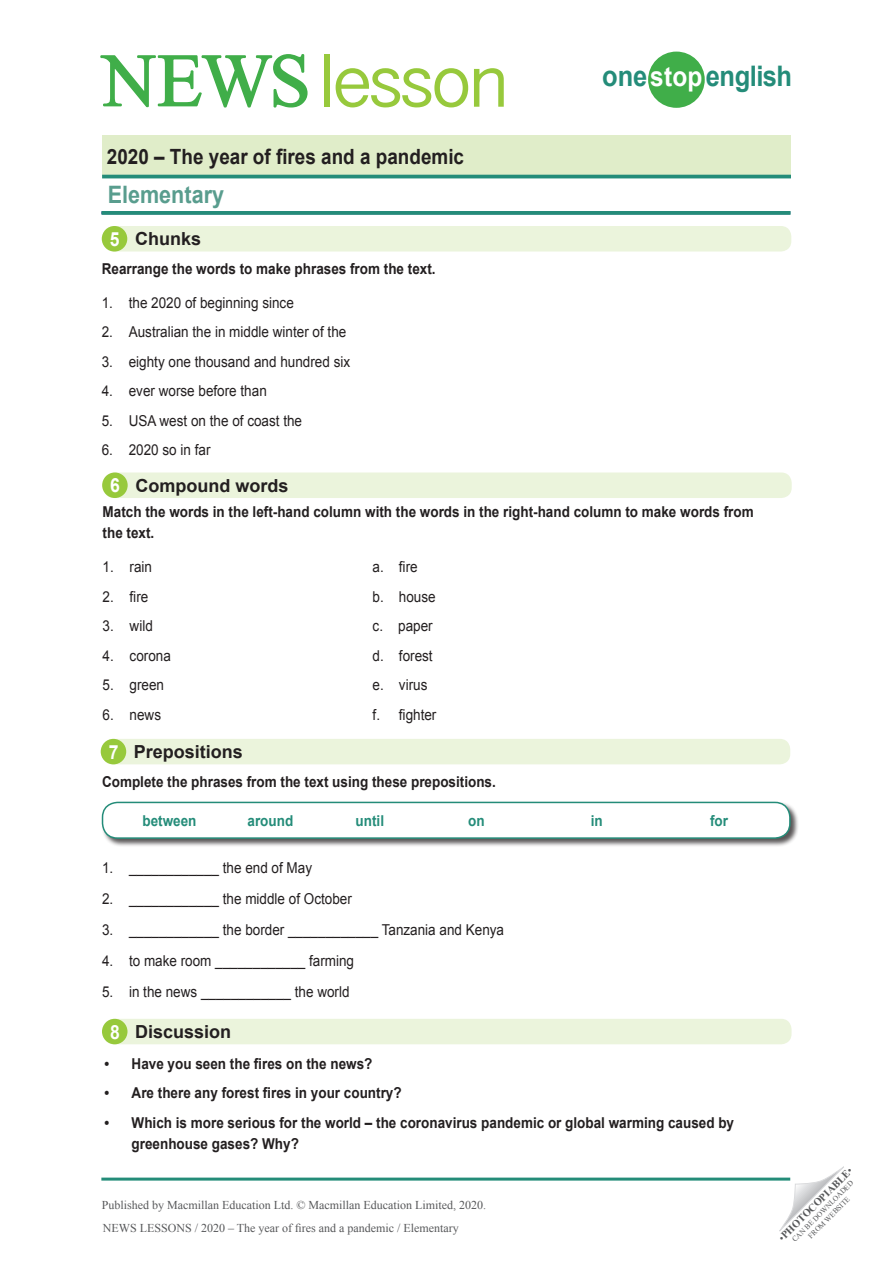
<style>
.page{position:relative;width:893px;height:1263px;background:#fff}
.page>*{position:absolute;margin:0;border:0;box-sizing:border-box;transform-origin:0 0}
.t1{font:70.5px "Telugu Sangam MN";letter-spacing:-.04em;color:#97c93c}
.t2{font:700 28.35px "Arial";letter-spacing:-.02em;color:#248c79;scale:.9 1}
.t3{font:700 24px "Arial";color:#599d8e;scale:.9 1}
.t4{font:700 21px "Arial";color:#231f20;scale:.9 1}
.key_exercise_titles{font:700 19.5px "Arial";color:#fff;scale:.9 1}
.t5{font:700 18px "Arial";color:#231f20}
.t6{font:15px "Arial";color:#231f20;scale:.9 1}
.body_text{font:700 15px/21px "Arial";color:#231f20;scale:.9 1}
.key_exercise_titles-2{font:700 15px "Arial";color:#248c79;scale:.9 1}
.t7{font:12px "Times New Roman";color:#57585a}
.t8{font:700 10.5px "Times New Roman";color:#57585a}
.t9{font:7.5px/9px "Times New Roman";color:#57585a;text-align:center}
.s1{font-family:"Times New Roman";font-size:75px;color:#40ae49}
.s2{font-size:27.15px;color:#fff}
.s3{font-weight:400}
</style>
<div class="page">
<svg style="left:779px;top:1167px;width:65px;height:64px"></svg>
<hr style="left:101px;top:1177px;width:689px;height:3px;background:#248c79">
<div style="left:102px;top:135px;width:688px;height:40px;background:#e0edc9"></div>
<hr style="left:102px;top:175px;width:689px;height:3px;background:#248c79">
<svg style="left:102px;top:211px;width:688px;height:4px;background:#2c8e7e"></svg>
<svg style="left:100px;top:54px;width:208px;height:54px"></svg>
<div style="left:649px;top:52px;width:55px;height:55px;background:#40ae49;border-radius:50%"></div>
<div style="left:648px;top:52px;width:57px;height:56px;border:2px solid #40ae49;border-radius:50%"></div>
<div style="left:102px;top:739px;width:688px;height:25px;background:#ebf4dc;border-radius:10px"></div>
<div style="left:101px;top:739px;width:25px;height:25px;background:#97c93c;border-radius:50%"></div>
<div style="left:103px;top:1019px;width:688px;height:25px;background:#ebf4dc;border-radius:10px"></div>
<div style="left:102px;top:1019px;width:25px;height:25px;background:#97c93c;border-radius:50%"></div>
<div style="left:103px;top:226px;width:688px;height:26px;background:#ebf4dc;border-radius:10px"></div>
<div style="left:102px;top:226px;width:25px;height:25px;background:#97c93c;border-radius:50%"></div>
<div style="left:104px;top:472px;width:688px;height:26px;background:#ebf4dc;border-radius:10px"></div>
<div style="left:102px;top:472px;width:26px;height:26px;background:#97c93c;border-radius:50%"></div>
<div style="left:101px;top:801px;width:699px;height:47px;background:#231f20;opacity:.75"></div>
<div style="left:103px;top:802px;width:687px;height:36px;background:#fff;border-radius:15px"></div>
<div style="left:102px;top:802px;width:689px;height:37px;border:2px solid #248c79;border-radius:15px"></div>
<h1 class="t1" style="left:102px;top:41px;width:409px"><span class="s1">NEWS</span>lesson</h1>
<h2 class="t2" style="left:602px;top:58px;width:213px">one <span class="s2">stop</span>english</h2>
<h3 class="t4" style="left:107px;top:142px;width:398px">2020 – The year of fires and a pandemic</h3>
<h3 class="t3" style="left:108px;top:178px;width:131px">Elementary</h3>
<p class="key_exercise_titles" style="left:110px;top:226px;width:12px">5</p>
<p class="t5" style="left:135px;top:227px;width:68px">Chunks</p>
<p class="body_text" style="left:102px;top:259px;width:372px">Rearrange the words to make phrases from the text.</p>
<p class="t6" style="left:102px;top:293px;width:215px">1. the 2020 of beginning since</p>
<p class="t6" style="left:102px;top:322px;width:273px">2. Australian the in middle winter of the</p>
<p class="t6" style="left:102px;top:352px;width:277px">3. eighty one thousand and hundred six</p>
<p class="t6" style="left:102px;top:381px;width:185px">4. ever worse before than</p>
<p class="t6" style="left:102px;top:411px;width:224px">5. USA west on the of coast the</p>
<p class="t6" style="left:102px;top:440px;width:122px">6. 2020 so in far</p>
<p class="key_exercise_titles" style="left:110px;top:473px;width:12px">6</p>
<p class="t5" style="left:135px;top:473px;width:154px">Compound words</p>
<p class="body_text" style="left:103px;top:502px;width:725px">Match the words in the left-hand column with the words in the right-hand column to make words from the text.</p>
<p class="t6" style="left:103px;top:557px;width:57px">1. rain</p>
<p class="t6" style="left:373px;top:557px;width:52px">a. fire</p>
<p class="t6" style="left:103px;top:587px;width:52px">2. fire</p>
<p class="t6" style="left:373px;top:587px;width:72px">b. house</p>
<p class="t6" style="left:103px;top:616px;width:57px">3. wild</p>
<p class="t6" style="left:373px;top:616px;width:68px">c. paper</p>
<p class="t6" style="left:103px;top:646px;width:77px">4. corona</p>
<p class="t6" style="left:373px;top:646px;width:68px">d. forest</p>
<p class="t6" style="left:103px;top:675px;width:70px">5. green</p>
<p class="t6" style="left:373px;top:675px;width:62px">e. virus</p>
<p class="t6" style="left:103px;top:705px;width:67px">6. news</p>
<p class="t6" style="left:373px;top:705px;width:72px">f. fighter</p>
<p class="key_exercise_titles" style="left:109px;top:739px;width:12px">7</p>
<p class="t5" style="left:134px;top:740px;width:111px">Prepositions</p>
<p class="body_text" style="left:102px;top:771px;width:439px">Complete the phrases from the text using these prepositions.</p>
<p class="key_exercise_titles-2" style="left:143px;top:810px;width:62px">between</p>
<p class="key_exercise_titles-2" style="left:248px;top:810px;width:52px">around</p>
<p class="key_exercise_titles-2" style="left:356px;top:810px;width:33px">until</p>
<p class="key_exercise_titles-2" style="left:468px;top:810px;width:20px">on</p>
<p class="key_exercise_titles-2" style="left:591px;top:810px;width:15px">in</p>
<p class="key_exercise_titles-2" style="left:710px;top:810px;width:21px">for</p>
<p class="t6" style="left:102px;top:858px;width:235px">1. ____________ the end of May</p>
<p class="t6" style="left:102px;top:889px;width:279px">2. ____________ the middle of October</p>
<p class="t6" style="left:102px;top:920px;width:448px">3. ____________ the border ____________ Tanzania and Kenya</p>
<p class="t6" style="left:102px;top:951px;width:282px">4. to make room ____________ farming</p>
<p class="t6" style="left:102px;top:982px;width:277px">5. in the news ____________ the world</p>
<p class="key_exercise_titles" style="left:110px;top:1019px;width:12px">8</p>
<p class="t5" style="left:135px;top:1020px;width:98px">Discussion</p>
<p class="body_text" style="left:105px;top:1053px;width:299px">• Have you seen the fires on the news?</p>
<p class="body_text" style="left:105px;top:1083px;width:332px">• Are there any forest fires in your country?</p>
<p class="body_text" style="left:132px;top:1112px;width:671px;text-indent:-27px">• Which is more serious for the world – the coronavirus pandemic or global warming caused by greenhouse gases? Why?</p>
<p class="t7" style="left:102px;top:1197px;width:386px">Published by Macmillan Education Ltd. © Macmillan Education Limited, 2020.</p>
<p class="t7" style="left:103px;top:1220px;width:358px">NEWS LESSONS / 2020 – The year of fires and a pandemic / Elementary</p>
<p class="t8" style="left:775px;top:1234px;width:101px;rotate:-45deg"><span class="s3">•</span>PHOTOCOPIABLE<span class="s3">•</span></p>
<p class="t9" style="left:790px;top:1237px;width:85px;rotate:-45deg">CAN BE DOWNLOADED<br>FROM WEBSITE</p>
</div>
